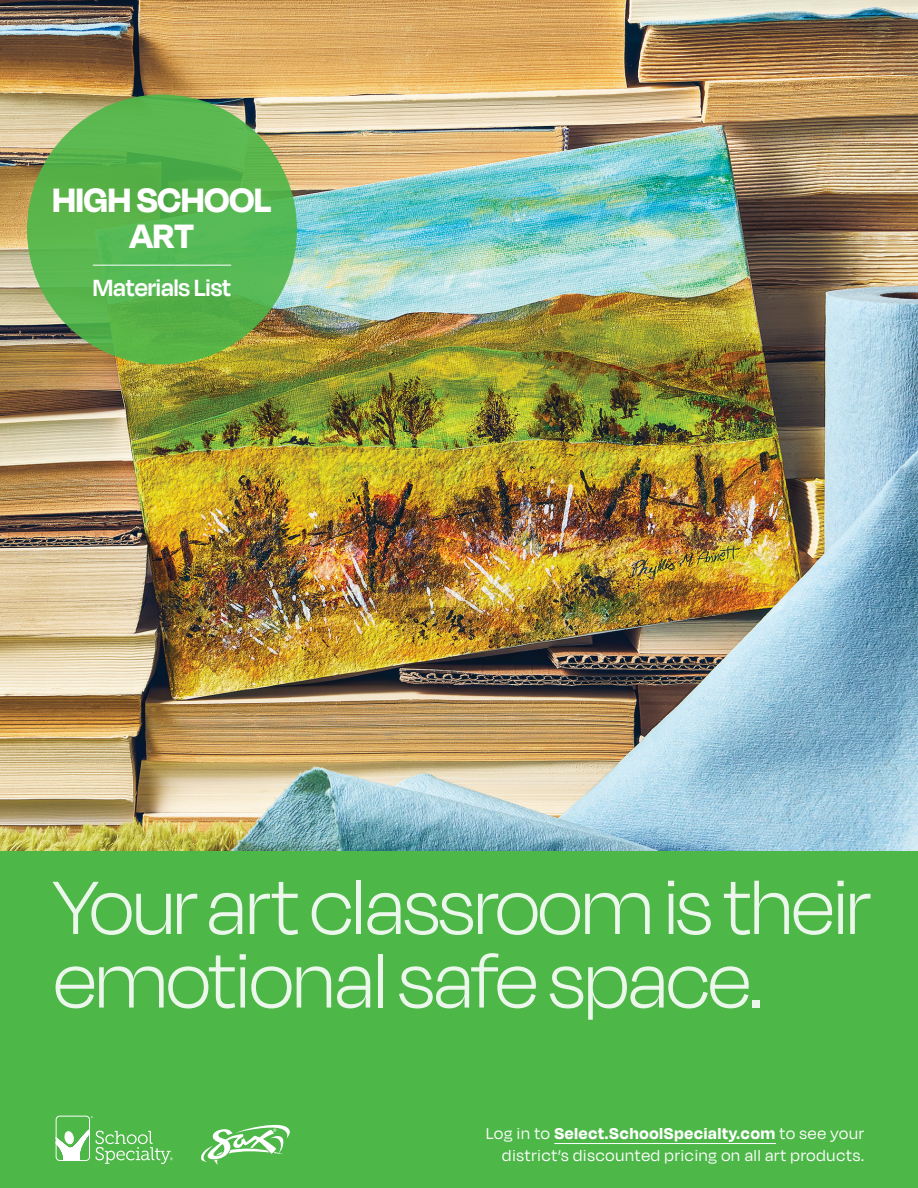
<style>
.page{position:relative;width:918px;height:1188px;background:#fff}
.page>*{position:absolute;margin:0;border:0;box-sizing:border-box;transform-origin:0 0}
.t1{font:300 87px/73.5px "Degular Display";letter-spacing:-.01em;color:#fff}
.t2{font:700 39px/36px "Degular Display";color:#fff;text-align:center}
.t3{font:600 27px "Degular Display";color:#fff}
.t4{font:18px/22.5px "Degular Display";letter-spacing:.05em;color:#fff;text-align:right}
.s1{font-weight:700}
</style>
<div class="page">
<div style="left:0;top:850px;width:918px;height:338px;background:#4db748"></div>
<img style="left:0;top:0;width:918px;height:850px">
<svg style="left:27px;top:94px;width:270px;height:270px;background:#57b54e"></svg>
<hr style="left:93px;top:265px;width:138px;height:1px;background:#fff">
<hr style="left:554px;top:1143px;width:222px;height:1px;background:#fff">
<svg style="left:55px;top:1115px;width:118px;height:49px"></svg>
<svg style="left:201px;top:1124px;width:89px;height:41px"></svg>
<h2 class="t2" style="left:53px;top:181px;width:220px">HIGH SCHOOL<br>ART</h2>
<h3 class="t3" style="left:93px;top:272px;width:140px">Materials List</h3>
<h1 class="t1" style="left:54px;top:869px;width:817px">Your art classroom is their emotional safe space.</h1>
<p class="t4" style="left:486px;top:1121px;width:379px">Log in to <span class="s1">Select.SchoolSpecialty.com</span> to see your district’s discounted pricing on all art products.</p>
</div>
